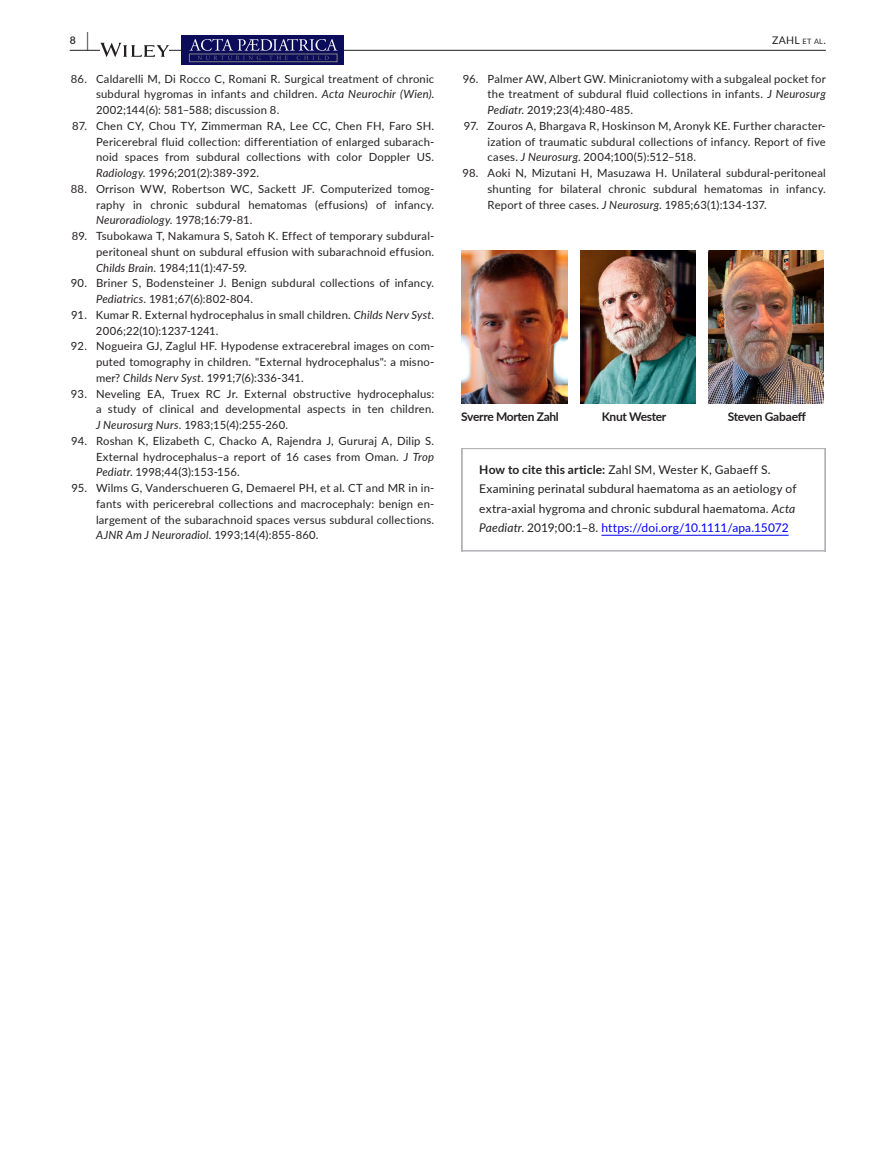
<style>
.page{position:relative;width:893px;height:1174px;background:#fff}
.page>*{position:absolute;margin:0;border:0;box-sizing:border-box;transform-origin:0 0}
.t1{font:12px/19.5px "Lato";letter-spacing:.01em;color:#231f20}
.t2{font:700 12px "Lato";letter-spacing:-.025em;color:#231f20}
.t3{font:11.25px/15.8px "Lato";letter-spacing:.015em;color:#231f20;text-align:justify}
.t4{font:10.5px "Lato";color:#231f20}
.t5{font:600 10.5px "Lato";color:#231f20}
.s1{font-size:19.5px}
.s2{font-size:7.35px}
.s3{font-style:italic}
.s4{font-weight:700}
.s5{color:#00f}
</style>
<div class="page">
<hr style="left:70px;top:50px;width:756px;height:1px;background:#231f20">
<svg style="left:100px;top:43px;width:69px;height:14px"></svg>
<div style="left:181px;top:35px;width:163px;height:30px;background:#0c0d5a"></div>
<div style="left:189px;top:54px;width:148px;height:8px;border:1px solid #808080"></div>
<svg style="left:189px;top:39px;width:148px;height:21px"></svg>
<div style="left:461px;top:448px;width:365px;height:103px;background:#c2c3c6"></div>
<div style="left:463px;top:449px;width:361px;height:120px;background:#fff"></div>
<hr style="left:461px;top:550px;width:365px;height:1px;background:#b2b3b7">
<hr style="left:601px;top:535px;width:188px;height:1px;background:#00f">
<img style="left:581px;top:250px;width:114px;height:153px">
<img style="left:461px;top:250px;width:106px;height:153px">
<img style="left:708px;top:250px;width:115px;height:153px">
<p class="t5" style="left:70px;top:33px;width:21px">8 <span class="s1">|</span></p>
<p class="t4" style="left:772px;top:33px;width:55px">ZAHL <span class="s2">et al</span>.</p>
<p class="t3" style="left:96px;top:70px;width:340px;text-indent:-25px">86. Caldarelli M, Di Rocco C, Romani R. Surgical treatment of chronic subdural hygromas in infants and children. <span class="s3">Acta Neurochir (Wien)</span>.<br>2002;144(6): 581–588; discussion 8.</p>
<p class="t3" style="left:96px;top:117px;width:340px;text-indent:-24px">87. Chen CY, Chou TY, Zimmerman RA, Lee CC, Chen FH, Faro SH.<br>Pericerebral fluid collection: differentiation of enlarged subarach‐ noid spaces from subdural collections with color Doppler US.<br><span class="s3">Radiology</span>. 1996;201(2):389‐392.</p>
<p class="t3" style="left:96px;top:180px;width:340px;text-indent:-25px">88. Orrison WW, Robertson WC, Sackett JF. Computerized tomog‐ raphy in chronic subdural hematomas (effusions) of infancy.<br><span class="s3">Neuroradiology</span>. 1978;16:79‐81.</p>
<p class="t3" style="left:96px;top:228px;width:340px;text-indent:-24px">89. Tsubokawa T, Nakamura S, Satoh K. Effect of temporary subdural‐ peritoneal shunt on subdural effusion with subarachnoid effusion.<br><span class="s3">Childs Brain</span>. 1984;11(1):47‐59.</p>
<p class="t3" style="left:96px;top:275px;width:340px;text-indent:-25px">90. Briner S, Bodensteiner J. Benign subdural collections of infancy.<br><span class="s3">Pediatrics</span>. 1981;67(6):802‐804.</p>
<p class="t3" style="left:96px;top:306px;width:340px;text-indent:-25px">91. Kumar R. External hydrocephalus in small children. <span class="s3">Childs Nerv Syst</span>.<br>2006;22(10):1237‐1241.</p>
<p class="t3" style="left:96px;top:338px;width:340px;text-indent:-25px">92. Nogueira GJ, Zaglul HF. Hypodense extracerebral images on com‐ puted tomography in children. "External hydrocephalus": a misno‐ mer? <span class="s3">Childs Nerv Syst</span>. 1991;7(6):336‐341.</p>
<p class="t3" style="left:96px;top:385px;width:340px;text-indent:-25px">93. Neveling EA, Truex RC Jr. External obstructive hydrocephalus: a study of clinical and developmental aspects in ten children.<br><span class="s3">J Neurosurg Nurs</span>. 1983;15(4):255‐260.</p>
<p class="t3" style="left:96px;top:432px;width:340px;text-indent:-25px">94. Roshan K, Elizabeth C, Chacko A, Rajendra J, Gururaj A, Dilip S.<br>External hydrocephalus–a report of 16 cases from Oman. <span class="s3">J Trop Pediatr</span>. 1998;44(3):153‐156.</p>
<p class="t3" style="left:96px;top:480px;width:340px;text-indent:-25px">95. Wilms G, Vanderschueren G, Demaerel PH, et al. CT and MR in in‐ fants with pericerebral collections and macrocephaly: benign en‐ largement of the subarachnoid spaces versus subdural collections.<br><span class="s3">AJNR Am J Neuroradiol</span>. 1993;14(4):855‐860.</p>
<p class="t3" style="left:488px;top:70px;width:340px;text-indent:-25px">96. Palmer AW, Albert GW. Minicraniotomy with a subgaleal pocket for the treatment of subdural fluid collections in infants. <span class="s3">J Neurosurg Pediatr</span>. 2019;23(4):480‐485.</p>
<p class="t3" style="left:488px;top:117px;width:340px;text-indent:-24px">97. Zouros A, Bhargava R, Hoskinson M, Aronyk KE. Further character‐ ization of traumatic subdural collections of infancy. Report of five cases. <span class="s3">J Neurosurg</span>. 2004;100(5):512–518.</p>
<p class="t3" style="left:488px;top:165px;width:340px;text-indent:-25px">98. Aoki N, Mizutani H, Masuzawa H. Unilateral subdural‐peritoneal shunting for bilateral chronic subdural hematomas in infancy.<br>Report of three cases. <span class="s3">J Neurosurg</span>. 1985;63(1):134‐137.</p>
<p class="t2" style="left:461px;top:407px;width:99px">Sverre Morten Zahl</p>
<p class="t2" style="left:602px;top:407px;width:66px">Knut Wester</p>
<p class="t2" style="left:728px;top:407px;width:80px">Steven Gabaeff</p>
<p class="t1" style="left:479px;top:459px;width:319px"><span class="s4">How to cite this article:</span> Zahl SM, Wester K, Gabaeff S.<br>Examining perinatal subdural haematoma as an aetiology of extra‐axial hygroma and chronic subdural haematoma. <span class="s3">Acta Paediatr</span>. 2019;00:1–8. <span class="s5">https://doi.org/10.1111/apa.15072</span></p>
</div>
